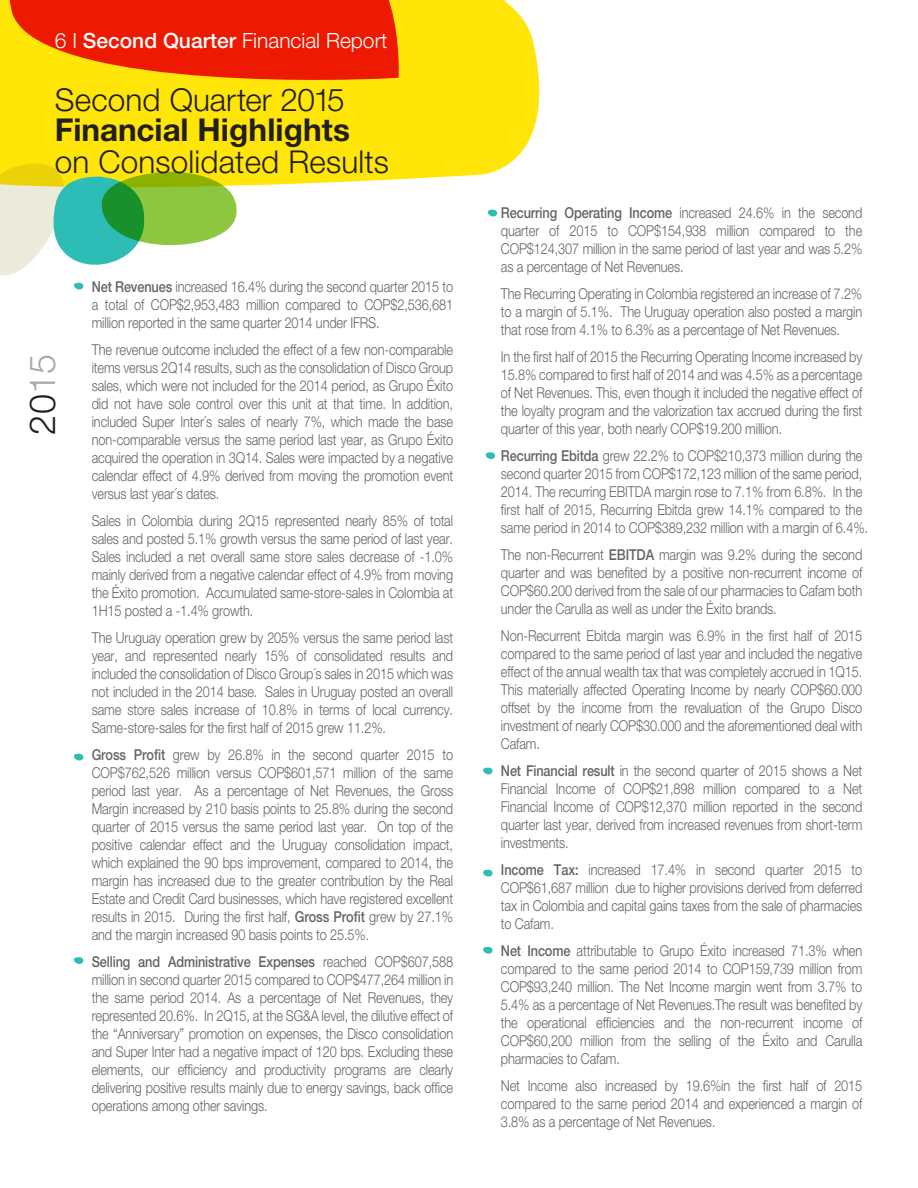
<style>
.page{position:relative;width:918px;height:1188px;background:#fff}
.page>*{position:absolute;margin:0;border:0;box-sizing:border-box;transform-origin:0 0}
.t1{font:300 36px "Helvetica Neue LT Std";color:#231f20}
.t2{font:300 31.5px "Helvetica Neue LT Std";letter-spacing:.005em;color:#231f20}
.t3{font:700 31.5px "Helvetica Neue LT Std";color:#231f20}
.t4{font:300 21px "Helvetica Neue LT Std";color:#fff}
.t5{font:300 15px/18px "Helvetica Neue LT Std";letter-spacing:-.01em;color:#636466;text-align:justify;scale:.85 1}
.s1{font-weight:500}
.s2{color:#a7a9ac}
</style>
<div class="page">
<svg style="left:74px;top:753px;width:10px;height:8px"></svg>
<svg style="left:74px;top:957px;width:10px;height:7px"></svg>
<svg style="left:487px;top:209px;width:11px;height:8px"></svg>
<svg style="left:483px;top:869px;width:10px;height:8px"></svg>
<svg style="left:483px;top:946px;width:10px;height:8px"></svg>
<svg style="left:485px;top:452px;width:11px;height:8px"></svg>
<svg style="left:483px;top:767px;width:10px;height:8px"></svg>
<div style="left:0;top:0;width:540px;height:186px;background:#ffe508"></div>
<svg style="left:0;top:164px;width:237px;height:126px"></svg>
<svg style="left:8px;top:0;width:391px;height:80px"></svg>
<h3 class="t4" style="left:55px;top:27px;width:334px">6 I <span class="s1">Second Quarter</span> Financial Report</h3>
<h2 class="t2" style="left:55px;top:81px;width:291px">Second Quarter 2015</h2>
<h2 class="t3" style="left:55px;top:111px;width:297px">Financial Highlights</h2>
<h2 class="t2" style="left:55px;top:142px;width:336px">on Consolidated Results</h2>
<h1 class="t1" style="left:20px;top:435px;width:82px;rotate:-90deg">20<span class="s2">15</span></h1>
<p class="t5" style="left:92px;top:278px;width:427px"><span class="s1">Net Revenues</span> increased 16.4% during the second quarter 2015 to a total of COP$2,953,483 million compared to COP$2,536,681 million reported in the same quarter 2014 under IFRS.</p>
<p class="t5" style="left:92px;top:341px;width:427px">The revenue outcome included the effect of a few non-comparable items versus 2Q14 results, such as the consolidation of Disco Group sales, which were not included for the 2014 period, as Grupo Éxito did not have sole control over this unit at that time. In addition, included Super Inter´s sales of nearly 7%, which made the base non-comparable versus the same period last year, as Grupo Éxito acquired the operation in 3Q14. Sales were impacted by a negative calendar effect of 4.9% derived from moving the promotion event versus last year´s dates.</p>
<p class="t5" style="left:92px;top:512px;width:427px">Sales in Colombia during 2Q15 represented nearly 85% of total sales and posted 5.1% growth versus the same period of last year.<br>Sales included a net overall same store sales decrease of -1.0% mainly derived from a negative calendar effect of 4.9% from moving the Éxito promotion. Accumulated same-store-sales in Colombia at 1H15 posted a -1.4% growth.</p>
<p class="t5" style="left:92px;top:629px;width:427px">The Uruguay operation grew by 205% versus the same period last year, and represented nearly 15% of consolidated results and included the consolidation of Disco Group´s sales in 2015 which was not included in the 2014 base. Sales in Uruguay posted an overall same store sales increase of 10.8% in terms of local currency.<br>Same-store-sales for the first half of 2015 grew 11.2%.</p>
<p class="t5" style="left:92px;top:746px;width:427px"><span class="s1">Gross Profit</span> grew by 26.8% in the second quarter 2015 to COP$762,526 million versus COP$601,571 million of the same period last year. As a percentage of Net Revenues, the Gross Margin increased by 210 basis points to 25.8% during the second quarter of 2015 versus the same period last year. On top of the positive calendar effect and the Uruguay consolidation impact, which explained the 90 bps improvement, compared to 2014, the margin has increased due to the greater contribution by the Real Estate and Credit Card businesses, which have registered excellent results in 2015. During the first half, <span class="s1">Gross Profit</span> grew by 27.1% and the margin increased 90 basis points to 25.5%.</p>
<p class="t5" style="left:92px;top:953px;width:427px"><span class="s1">Selling and Administrative Expenses</span> reached COP$607,588 million in second quarter 2015 compared to COP$477,264 million in the same period 2014. As a percentage of Net Revenues, they represented 20.6%. In 2Q15, at the SG&amp;A level, the dilutive effect of the “Anniversary” promotion on expenses, the Disco consolidation and Super Inter had a negative impact of 120 bps. Excluding these elements, our efficiency and productivity programs are clearly delivering positive results mainly due to energy savings, back office operations among other savings.</p>
<p class="t5" style="left:501px;top:204px;width:427px"><span class="s1">Recurring Operating Income</span> increased 24.6% in the second quarter of 2015 to COP$154,938 million compared to the COP$124,307 million in the same period of last year and was 5.2% as a percentage of Net Revenues.</p>
<p class="t5" style="left:501px;top:285px;width:427px">The Recurring Operating in Colombia registered an increase of 7.2% to a margin of 5.1%. The Uruguay operation also posted a margin that rose from 4.1% to 6.3% as a percentage of Net Revenues.</p>
<p class="t5" style="left:501px;top:348px;width:427px">In the first half of 2015 the Recurring Operating Income increased by 15.8% compared to first half of 2014 and was 4.5% as a percentage of Net Revenues. This, even though it included the negative effect of the loyalty program and the valorization tax accrued during the first quarter of this year, both nearly COP$19.200 million.</p>
<p class="t5" style="left:501px;top:447px;width:433px;text-align:left"><span class="s1">Recurring Ebitda</span> grew 22.2% to COP$210,373 million during the second quarter 2015 from COP$172,123 million of the same period, 2014. The recurring EBITDA margin rose to 7.1% from 6.8%. In the first half of 2015, Recurring Ebitda grew 14.1% compared to the same period in 2014 to COP$389,232 million with a margin of 6.4%.</p>
<p class="t5" style="left:501px;top:546px;width:427px">The non-Recurrent <span class="s1">EBITDA</span> margin was 9.2% during the second quarter and was benefited by a positive non-recurrent income of COP$60.200 derived from the sale of our pharmacies to Cafam both under the Carulla as well as under the Éxito brands.</p>
<p class="t5" style="left:501px;top:627px;width:427px">Non-Recurrent Ebitda margin was 6.9% in the first half of 2015 compared to the same period of last year and included the negative effect of the annual wealth tax that was completely accrued in 1Q15.<br>This materially affected Operating Income by nearly COP$60.000 offset by the income from the revaluation of the Grupo Disco investment of nearly COP$30.000 and the aforementioned deal with Cafam.</p>
<p class="t5" style="left:501px;top:762px;width:427px"><span class="s1">Net Financial result</span> in the second quarter of 2015 shows a Net Financial Income of COP$21,898 million compared to a Net Financial Income of COP$12,370 million reported in the second quarter last year, derived from increased revenues from short-term investments.</p>
<p class="t5" style="left:501px;top:861px;width:427px"><span class="s1">Income Tax:</span> increased 17.4% in second quarter 2015 to COP$61,687 million due to higher provisions derived from deferred tax in Colombia and capital gains taxes from the sale of pharmacies to Cafam.</p>
<p class="t5" style="left:501px;top:942px;width:427px"><span class="s1">Net Income</span> attributable to Grupo Éxito increased 71.3% when compared to the same period 2014 to COP159,739 million from COP$93,240 million. The Net Income margin went from 3.7% to 5.4% as a percentage of Net Revenues.The result was benefited by the operational efficiencies and the non-recurrent income of COP$60,200 million from the selling of the Éxito and Carulla pharmacies to Cafam.</p>
<p class="t5" style="left:501px;top:1077px;width:427px">Net Income also increased by 19.6%in the first half of 2015 compared to the same period 2014 and experienced a margin of 3.8% as a percentage of Net Revenues.</p>
</div>
